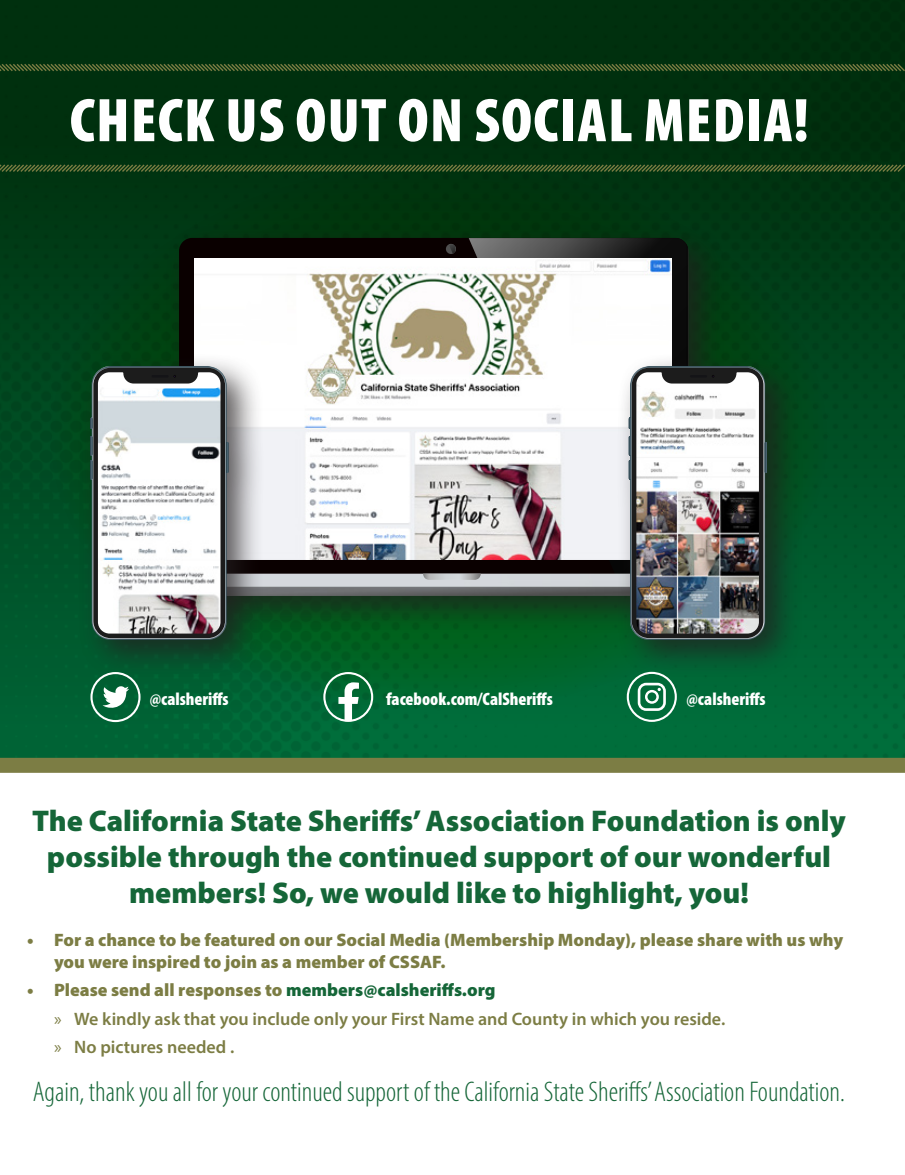
<style>
.page{position:relative;width:905px;height:1175px;background:#fff}
.page>*{position:absolute;margin:0;border:0;box-sizing:border-box;transform-origin:0 0}
.body_copy_1{font:900 condensed 62.25px "Myriad Pro";letter-spacing:.02em;color:#fff}
.t1{font:900 30px/36px "Myriad Pro";color:#156638;text-align:center}
.body_copy_1-2{font:300 condensed 28.5px "Myriad Pro";color:#156638}
.t2{font:900 18px/21.6px "Myriad Pro";color:#7c7d44}
.t3{font:600 18px "Myriad Pro";color:#7c7d44}
.body_copy_1-3{font:900 condensed 18px "Myriad Pro";color:#fff}
.s1{color:#156638}
.s2{font-weight:400}
</style>
<div class="page">
<img style="left:0;top:0;width:904px;height:758px">
<svg style="left:51px;top:164px;width:776px;height:546px"></svg>
<div style="left:106px;top:224px;width:678px;height:410px;background:#231f20;opacity:.75"></div>
<div style="left:179px;top:238px;width:509px;height:336px;background:#0a0000;border-radius:13px"></div>
<img style="left:468px;top:238px;width:220px;height:322px">
<svg style="left:446px;top:244px;width:10px;height:10px"></svg>
<img style="left:266px;top:573px;width:349px;height:23px">
<img style="left:423px;top:573px;width:58px;height:7px">
<img style="left:194px;top:258px;width:477px;height:301px">
<div style="left:615px;top:352px;width:189px;height:326px;background:#231f20;opacity:.75"></div>
<img style="left:630px;top:366px;width:135px;height:274px">
<img style="left:631px;top:367px;width:133px;height:272px">
<div style="left:77px;top:352px;width:189px;height:326px;background:#231f20;opacity:.75"></div>
<svg style="left:92px;top:367px;width:134px;height:272px"></svg>
<div style="left:0;top:758px;width:904px;height:14px;background:#7c7d44"></div>
<svg style="left:0;top:62px;width:904px;height:11px"></svg>
<svg style="left:0;top:163px;width:904px;height:10px"></svg>
<div style="left:90px;top:672px;width:50px;height:50px;border:2px solid #fff;border-radius:50%"></div>
<svg style="left:103px;top:686px;width:26px;height:22px"></svg>
<div style="left:626px;top:672px;width:50px;height:50px;border:2px solid #fff;border-radius:50%"></div>
<svg style="left:637px;top:682px;width:29px;height:29px"></svg>
<div style="left:323px;top:672px;width:50px;height:50px;border:2px solid #fff;border-radius:50%"></div>
<svg style="left:338px;top:682px;width:21px;height:39px"></svg>
<p class="body_copy_1" style="left:70px;top:81px;width:740px">CHECK US OUT ON SOCIAL MEDIA!</p>
<p class="body_copy_1-3" style="left:150px;top:687px;width:81px">@calsheriffs</p>
<p class="body_copy_1-3" style="left:386px;top:687px;width:168px">facebook.com/CalSheriffs</p>
<p class="body_copy_1-3" style="left:686px;top:687px;width:81px">@calsheriffs</p>
<p class="t1" style="left:32px;top:801px;width:815px">The California State Sheriffs’ Association Foundation is only possible through the continued support of our wonderful members! So, we would like to highlight, you!</p>
<p class="t2" style="left:54px;top:928px;width:790px;text-indent:-27px">• For a chance to be featured on our Social Media (Membership Monday), please share with us why you were inspired to join as a member of CSSAF.</p>
<p class="t2" style="left:27px;top:978px;width:470px">• Please send all responses to <span class="s1">members@calsheriffs.org</span></p>
<p class="t3" style="left:54px;top:1007px;width:672px"><span class="s2">»</span> We kindly ask that you include only your First Name and County in which you reside.</p>
<p class="t3" style="left:54px;top:1035px;width:182px"><span class="s2">»</span> No pictures needed .</p>
<p class="body_copy_1-2" style="left:33px;top:1074px;width:813px">Again, thank you all for your continued support of the California State Sheriffs’ Association Foundation.</p>
</div>
